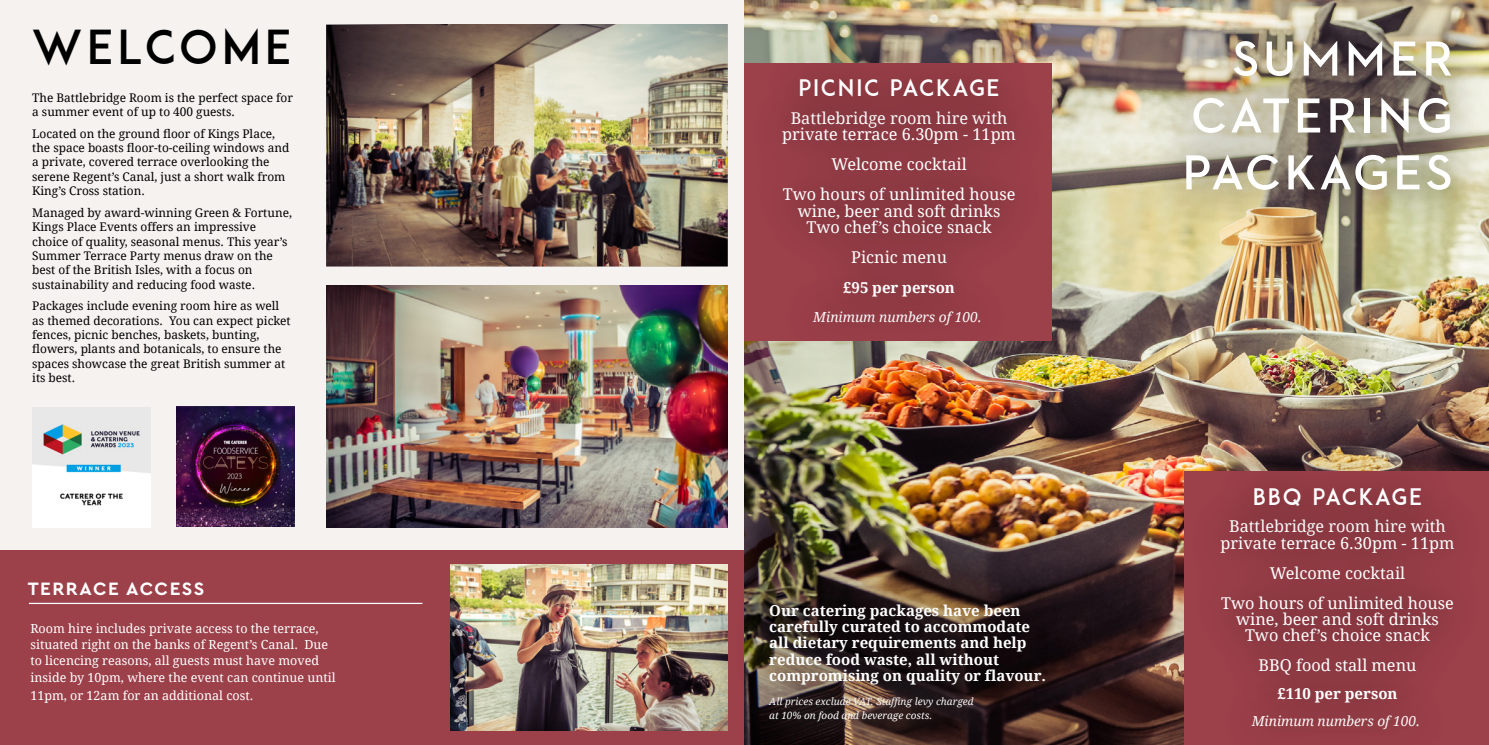
<style>
.page{position:relative;width:1489px;height:745px;background:#fff}
.page>*{position:absolute;margin:0;border:0;box-sizing:border-box;transform-origin:0 0}
.t1{font:700 50px/56.9px "Neutraface 2 Display";letter-spacing:.08em;color:#fff;text-align:justify}
.t2{font:46.25px "ADAM.CGPRO";letter-spacing:.08em;color:#000}
.t3{font:22.5px "ADAM.CGPRO";letter-spacing:.08em;color:#fff}
.t4{font:700 18.75px "Cera Pro";letter-spacing:.08em;color:#fff}
.t5{font:700 17.5px "Cera Pro";letter-spacing:.08em;color:#fff}
.t6{font:16.25px/16.2px "Droid Serif";color:#fff;text-align:center}
.t7{font:700 15px/16.2px "Droid Serif";color:#fff}
.t8{font:italic 13.75px "Droid Serif";color:#fff}
.t9{font:12.5px/16.2px "Droid Serif";color:#fff}
.t10{font:11.88px/14.4px "Droid Serif";color:#000}
.t11{font:italic 10px/13.8px "Droid Serif";color:#fff}
</style>
<div class="page">
<div style="left:0;top:0;width:751px;height:556px;background:#f5f2f0"></div>
<img style="left:326px;top:24px;width:401px;height:242px">
<div style="left:0;top:550px;width:744px;height:194px;background:#9c404a"></div>
<hr style="left:29px;top:602px;width:393px;height:1px;background:#fff">
<img style="left:450px;top:564px;width:277px;height:166px">
<img style="left:176px;top:406px;width:118px;height:120px">
<img style="left:32px;top:407px;width:118px;height:120px">
<img style="left:326px;top:285px;width:401px;height:242px">
<img style="left:744px;top:0;width:744px;height:744px">
<div style="left:744px;top:63px;width:308px;height:277px;background:#9c404a"></div>
<div style="left:779px;top:274px;width:233px;height:85px;background:#000;opacity:.7"></div>
<div style="left:747px;top:75px;width:301px;height:257px;background:#943c46"></div>
<div style="left:1146px;top:2px;width:342px;height:226px;background:#000;opacity:.7"></div>
<div style="left:762px;top:41px;width:271px;height:93px;background:#000;opacity:.7"></div>
<div style="left:735px;top:659px;width:271px;height:85px;background:#fff;opacity:.7"></div>
<div style="left:732px;top:567px;width:344px;height:153px;background:#000;opacity:.7"></div>
<div style="left:1184px;top:471px;width:304px;height:273px;background:#9c404a"></div>
<div style="left:1218px;top:678px;width:232px;height:66px;background:#983e48"></div>
<div style="left:1185px;top:483px;width:301px;height:255px;background:#933c45"></div>
<div style="left:1216px;top:450px;width:239px;height:94px;background:#000;opacity:.7"></div>
<h2 class="t2" style="left:31px;top:19px;width:262px">WELCOME</h2>
<p class="t10" style="left:32px;top:90px;width:262px">The Battlebridge Room is the perfect space for a summer event of up to 400 guests.</p>
<p class="t10" style="left:32px;top:126px;width:259px">Located on the ground floor of Kings Place, the space boasts floor-to-ceiling windows and a private, covered terrace overlooking the serene Regent’s Canal, just a short walk from King’s Cross station.</p>
<p class="t10" style="left:32px;top:205px;width:261px">Managed by award-winning Green &amp; Fortune, Kings Place Events offers an impressive choice of quality, seasonal menus. This year’s Summer Terrace Party menus draw on the best of the British Isles, with a focus on sustainability and reducing food waste.</p>
<p class="t10" style="left:32px;top:298px;width:260px">Packages include evening room hire as well as themed decorations. You can expect picket fences, picnic benches, baskets, bunting, flowers, plants and botanicals, to ensure the spaces showcase the great British summer at its best.</p>
<h3 class="t4" style="left:28px;top:575px;width:178px">TERRACE ACCESS</h3>
<p class="t9" style="left:30px;top:619px;width:307px">Room hire includes private access to the terrace, situated right on the banks of Regent’s Canal. Due to licencing reasons, all guests must have moved inside by 10pm, where the event can continue until</p>
<p class="t9" style="left:30px;top:687px;width:224px">11pm, or 12am for an additional cost.</p>
<h3 class="t3" style="left:798px;top:74px;width:202px">PICNIC PACKAGE</h3>
<h3 class="t6" style="left:782px;top:109px;width:235px">Battlebridge room hire with private terrace 6.30pm - 11pm</h3>
<h3 class="t6" style="left:782px;top:149px;width:234px;line-height:30px">Welcome cocktail<br>Two hours of unlimited house</h3>
<h3 class="t6" style="left:797px;top:202px;width:204px">wine, beer and soft drinks<br>Two chef’s choice snack</h3>
<h3 class="t6" style="left:851px;top:248px;width:97px">Picnic menu</h3>
<p class="t7" style="left:843px;top:279px;width:113px">£95 per person</p>
<h3 class="t5" style="left:804px;top:214px;width:162px">PICNIC PACKAGE</h3>
<p class="t8" style="left:813px;top:308px;width:170px">Minimum numbers of 100.</p>
<p class="t7" style="left:769px;top:602px;width:278px">Our catering packages have been carefully curated to accommodate all dietary requirements and help reduce food waste, all without compromising on quality or flavour.</p>
<p class="t11" style="left:769px;top:694px;width:206px">All prices exclude VAT. Staffing levy charged at 10% on food and beverage costs.</p>
<h1 class="t1" style="left:1182px;top:31px;width:271px;text-indent:50px">SUMMER CATERING PACKAGES</h1>
<h3 class="t3" style="left:1252px;top:483px;width:171px">BBQ PACKAGE</h3>
<h3 class="t6" style="left:1220px;top:517px;width:235px">Battlebridge room hire with private terrace 6.30pm - 11pm</h3>
<h3 class="t6" style="left:1221px;top:557px;width:234px;line-height:30px">Welcome cocktail<br>Two hours of unlimited house</h3>
<h3 class="t6" style="left:1236px;top:610px;width:204px">wine, beer and soft drinks<br>Two chef’s choice snack</h3>
<h3 class="t6" style="left:1258px;top:656px;width:159px">BBQ food stall menu</h3>
<p class="t7" style="left:1277px;top:685px;width:122px">£110 per person</p>
<p class="t8" style="left:1251px;top:713px;width:170px">Minimum numbers of 100.</p>
</div>
